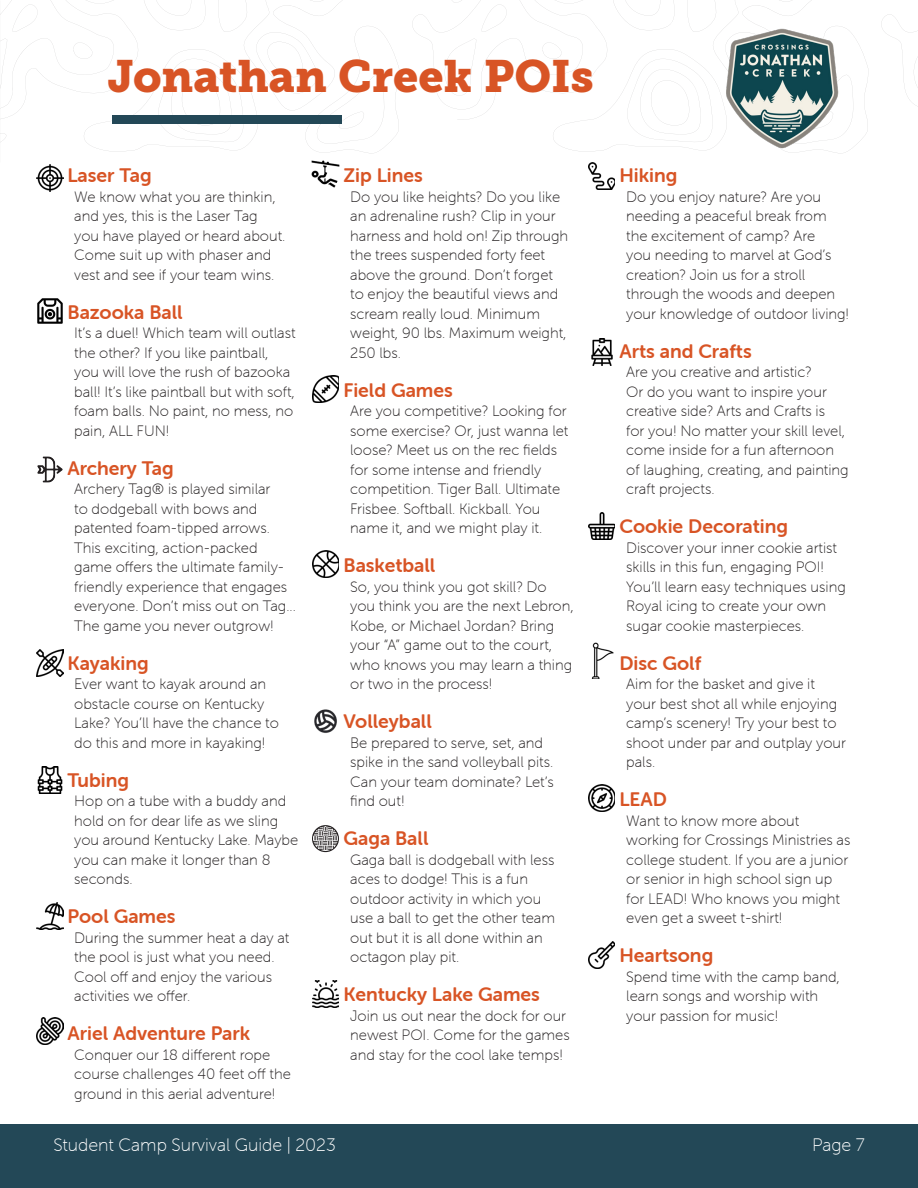
<style>
.page{position:relative;width:918px;height:1188px;background:#fff}
.page>*{position:absolute;margin:0;border:0;box-sizing:border-box;transform-origin:0 0}
.t1{font:45px "Museo Slab 900";color:#d85425}
.Sub-heading_POIs{font:19.5px "Museo Sans Rounded 700";color:#d85425}
.t2{font:18px "Museo Sans Rounded 100";color:#fff}
.t3{font:15px/19.5px "Museo Sans Rounded 100";color:#231f20}
</style>
<div class="page">
<div style="left:0;top:1124px;width:918px;height:64px;background:#234857"></div>
<svg style="left:0;top:0;width:918px;height:153px"></svg>
<div style="left:112px;top:115px;width:229px;height:9px;background:#234857"></div>
<img style="left:702px;top:26px;width:162px;height:126px">
<img style="left:37px;top:164px;width:27px;height:27px">
<img style="left:37px;top:1018px;width:27px;height:27px">
<img style="left:591px;top:338px;width:22px;height:27px">
<img style="left:588px;top:512px;width:27px;height:27px">
<img style="left:591px;top:643px;width:23px;height:36px">
<img style="left:588px;top:784px;width:27px;height:27px">
<img style="left:312px;top:981px;width:27px;height:27px">
<img style="left:588px;top:942px;width:27px;height:27px">
<img style="left:311px;top:160px;width:29px;height:28px">
<img style="left:312px;top:376px;width:27px;height:27px">
<img style="left:312px;top:551px;width:27px;height:27px">
<img style="left:588px;top:162px;width:27px;height:27px">
<img style="left:37px;top:456px;width:26px;height:27px">
<img style="left:37px;top:298px;width:26px;height:26px">
<img style="left:37px;top:649px;width:27px;height:27px">
<img style="left:37px;top:766px;width:26px;height:27px">
<img style="left:37px;top:902px;width:27px;height:27px">
<svg style="left:312px;top:825px;width:27px;height:27px"></svg>
<img style="left:314px;top:709px;width:23px;height:24px">
<p class="t1" style="left:108px;top:50px;width:488px">Jonathan Creek POIs</p>
<p class="Sub-heading_POIs" style="left:68px;top:165px;width:86px">Laser Tag</p>
<p class="t3" style="left:74px;top:187px;width:213px">We know what you are thinkin, and yes, this is the Laser Tag you have played or heard about.<br>Come suit up with phaser and vest and see if your team wins.</p>
<p class="Sub-heading_POIs" style="left:68px;top:301px;width:117px">Bazooka Ball</p>
<p class="t3" style="left:74px;top:324px;width:223px">It’s a duel! Which team will outlast the other? If you like paintball, you will love the rush of bazooka ball! It’s like paintball but with soft, foam balls. No paint, no mess, no pain, ALL FUN!</p>
<p class="Sub-heading_POIs" style="left:68px;top:457px;width:108px">Archery Tag</p>
<p class="t3" style="left:74px;top:480px;width:223px">Archery Tag® is played similar<br>to dodgeball with bows and patented foam-tipped arrows.<br>This exciting, action-packed game offers the ultimate family&shy;friendly experience that engages everyone. Don’t miss out on Tag...<br>The game you never outgrow!</p>
<p class="Sub-heading_POIs" style="left:68px;top:652px;width:83px">Kayaking</p>
<p class="t3" style="left:74px;top:675px;width:206px">Ever want to kayak around an obstacle course on Kentucky<br>Lake? You’ll have the chance to do this and more in kayaking!</p>
<p class="Sub-heading_POIs" style="left:68px;top:769px;width:63px">Tubing</p>
<p class="t3" style="left:74px;top:792px;width:226px">Hop on a tube with a buddy and hold on for dear life as we sling you around Kentucky Lake. Maybe you can make it longer than 8 seconds.</p>
<p class="Sub-heading_POIs" style="left:68px;top:906px;width:109px">Pool Games</p>
<p class="t3" style="left:74px;top:928px;width:217px">During the summer heat a day at the pool is just what you need.<br>Cool off and enjoy the various activities we offer.</p>
<p class="Sub-heading_POIs" style="left:68px;top:1023px;width:184px">Ariel Adventure Park</p>
<p class="t3" style="left:74px;top:1045px;width:218px">Conquer our 18 different rope course challenges 40 feet off the ground in this aerial adventure!</p>
<p class="Sub-heading_POIs" style="left:344px;top:165px;width:81px">Zip Lines</p>
<p class="t3" style="left:350px;top:187px;width:220px">Do you like heights? Do you like an adrenaline rush? Clip in your harness and hold on! Zip through the trees suspended forty feet above the ground. Don’t forget to enjoy the beautiful views and scream really loud. Minimum weight, 90 lbs. Maximum weight,<br>250 lbs.</p>
<p class="Sub-heading_POIs" style="left:344px;top:379px;width:111px">Field Games</p>
<p class="t3" style="left:350px;top:402px;width:220px">Are you competitive? Looking for some exercise? Or, just wanna let loose? Meet us on the rec fields for some intense and friendly competition. Tiger Ball. Ultimate<br>Frisbee. Softball. Kickball. You name it, and we might play it.</p>
<p class="Sub-heading_POIs" style="left:344px;top:555px;width:93px">Basketball</p>
<p class="t3" style="left:350px;top:577px;width:225px">So, you think you got skill? Do you think you are the next Lebron,<br>Kobe, or Michael Jordan? Bring your “A” game out to the court, who knows you may learn a thing or two in the process!</p>
<p class="Sub-heading_POIs" style="left:344px;top:711px;width:90px">Volleyball</p>
<p class="t3" style="left:350px;top:733px;width:205px">Be prepared to serve, set, and spike in the sand volleyball pits.<br>Can your team dominate? Let’s find out!</p>
<p class="Sub-heading_POIs" style="left:344px;top:828px;width:86px">Gaga Ball</p>
<p class="t3" style="left:350px;top:850px;width:206px">Gaga ball is dodgeball with less aces to dodge! This is a fun outdoor activity in which you use a ball to get the other team out but it is all done within an octagon play pit.</p>
<p class="Sub-heading_POIs" style="left:344px;top:984px;width:198px">Kentucky Lake Games</p>
<p class="t3" style="left:350px;top:1006px;width:221px">Join us out near the dock for our newest POI. Come for the games and stay for the cool lake temps!</p>
<p class="Sub-heading_POIs" style="left:620px;top:165px;width:59px">Hiking</p>
<p class="t3" style="left:626px;top:187px;width:225px">Do you enjoy nature? Are you needing a peaceful break from the excitement of camp? Are<br>you needing to marvel at God’s creation? Join us for a stroll through the woods and deepen your knowledge of outdoor living!</p>
<p class="Sub-heading_POIs" style="left:620px;top:340px;width:134px">Arts and Crafts</p>
<p class="t3" style="left:626px;top:363px;width:224px">Are you creative and artistic?<br>Or do you want to inspire your creative side? Arts and Crafts is<br>for you! No matter your skill level, come inside for a fun afternoon of laughing, creating, and painting craft projects.</p>
<p class="Sub-heading_POIs" style="left:620px;top:516px;width:170px">Cookie Decorating</p>
<p class="t3" style="left:626px;top:538px;width:221px">Discover your inner cookie artist skills in this fun, engaging POI!<br>You’ll learn easy techniques using<br>Royal icing to create your own sugar cookie masterpieces.</p>
<p class="Sub-heading_POIs" style="left:620px;top:652px;width:83px">Disc Golf</p>
<p class="t3" style="left:626px;top:675px;width:221px">Aim for the basket and give it your best shot all while enjoying camp’s scenery! Try your best to shoot under par and outplay your pals.</p>
<p class="Sub-heading_POIs" style="left:620px;top:789px;width:49px">LEAD</p>
<p class="t3" style="left:626px;top:811px;width:226px">Want to know more about working for Crossings Ministries as college student. If you are a junior or senior in high school sign up for LEAD! Who knows you might even get a sweet t-shirt!</p>
<p class="Sub-heading_POIs" style="left:620px;top:945px;width:95px">Heartsong</p>
<p class="t3" style="left:626px;top:967px;width:215px">Spend time with the camp band, learn songs and worship with your passion for music!</p>
<p class="t2" style="left:53px;top:1136px;width:284px">Student Camp Survival Guide | 2023</p>
<p class="t2" style="left:812px;top:1136px;width:54px">Page 7</p>
</div>
